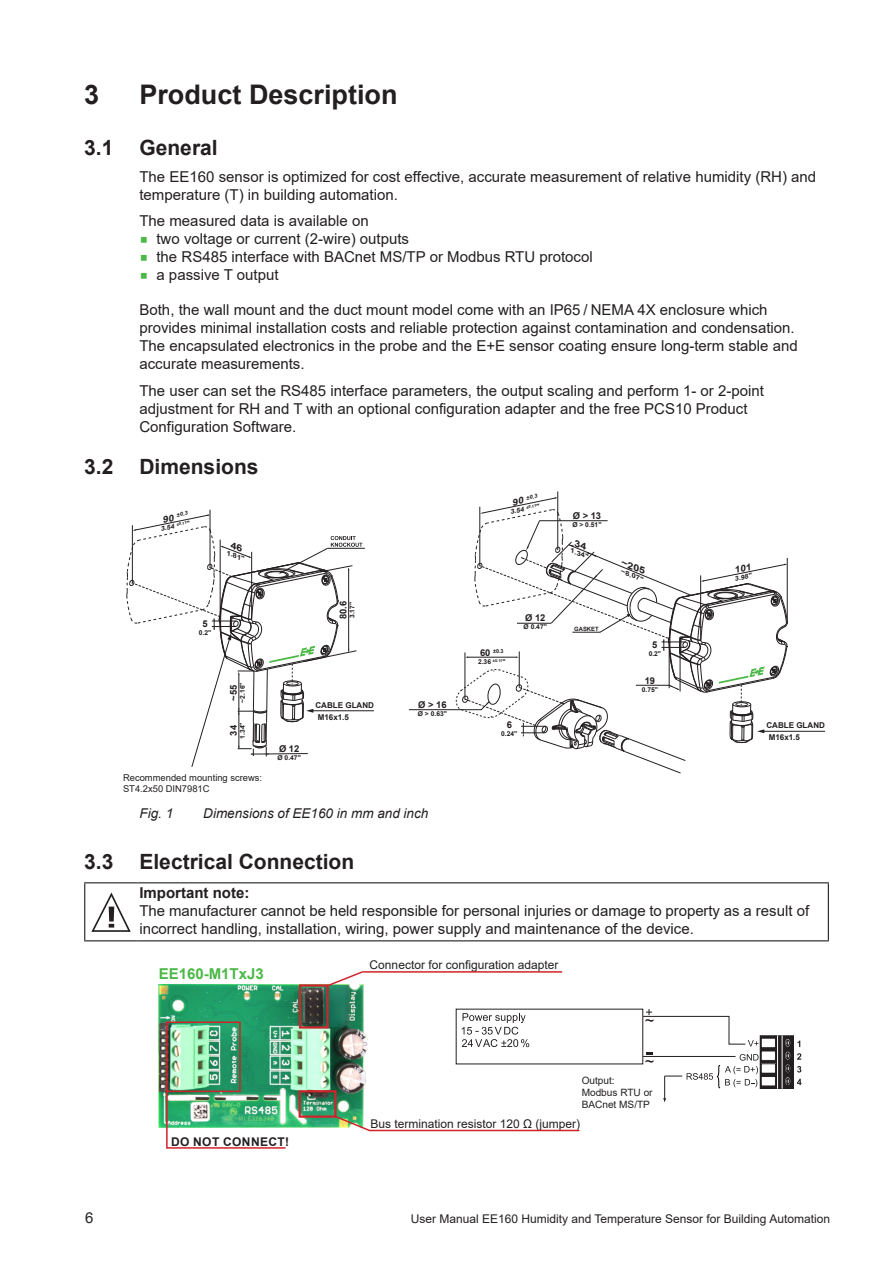
<style>
.page{position:relative;width:893px;height:1263px;background:#fff}
.page>*{position:absolute;margin:0;border:0;box-sizing:border-box;transform-origin:0 0}
.t1{font:700 27px "Arial";color:#231f20}
.t2{font:700 21px "Arial";color:#231f20}
.Fließtext_Abstand_da{font:15px/18px "Arial";color:#231f20}
.Fließtext{font:15px/18px "Arial";color:#231f20}
.t3{font:700 15px "Arial";color:#4cb848}
.t4{font:italic 13.5px "Arial";color:#231f20}
.t5{font:13.5px "Myriad Pro";color:#231f20}
.t6{font:12px "Arial";color:#231f20}
.t7{font:700 12px "Arial";letter-spacing:.035em;color:#231f20}
.t8{font:10.05px/12.1px "Arial";color:#231f20}
.t9{font:9.45px/11.2px "Arial";color:#231f20}
.t10{font:700 9.45px "Arial";color:#231f20}
.t11{font:italic 700 9.15px "Arial";color:#231f20;scale:1.23 1}
.t12{font:700 8.1px/12px "Arial";color:#231f20}
.t13{font:700 6.75px "Arial";color:#231f20}
.t14{font:italic 700 6.6px "Arial";color:#231f20;scale:1.08 1}
.t15{font:italic 700 6.6px "Arial";color:#231f20;scale:1.09 1}
.t16{font:italic 700 6.6px "Arial";color:#231f20;scale:1.07 1}
.t17{font:italic 700 6.45px "Arial";color:#231f20;scale:1.23 1}
.t18{font:italic 700 6.45px "Arial";color:#231f20;scale:1.22 1}
.t19{font:700 5.85px "Arial";color:#231f20}
.t20{font:700 5.4px "Arial";color:#231f20}
.t21{font:italic 700 5.4px "Arial";color:#231f20;scale:1.08 1}
.t22{font:italic 700 5.4px "Arial";color:#231f20;scale:1.09 1}
.s1{font-size:9.15px}
.s2{font-size:9.45px}
.s3{font-weight:700}
</style>
<div class="page">
<hr style="left:557px;top:491px;width:1px;height:59px;background:#231f20">
<hr style="left:210px;top:510px;width:1px;height:58px;background:#231f20">
<hr style="left:409px;top:709px;width:72px;height:1px;background:#231f20">
<hr style="left:328px;top:548px;width:37px;height:1px;background:#231f20">
<hr style="left:312px;top:710px;width:62px;height:1px;background:#231f20">
<hr style="left:763px;top:731px;width:62px;height:1px;background:#231f20">
<hr style="left:84px;top:882px;width:53px;height:1px;background:#231f20">
<hr style="left:84px;top:883px;width:1px;height:57px;background:#231f20">
<hr style="left:137px;top:882px;width:692px;height:1px;background:#231f20">
<hr style="left:828px;top:883px;width:1px;height:57px;background:#231f20">
<hr style="left:84px;top:940px;width:53px;height:1px;background:#231f20">
<hr style="left:137px;top:940px;width:692px;height:1px;background:#231f20">
<svg style="left:91px;top:892px;width:40px;height:40px"></svg>
<svg style="left:797px;top:1053px;width:4px;height:7px"></svg>
<svg style="left:797px;top:1066px;width:4px;height:6px"></svg>
<svg style="left:762px;top:1037px;width:30px;height:50px"></svg>
<div style="left:760px;top:1035px;width:34px;height:54px;border:1px solid #231f20"></div>
<div style="left:761px;top:1051px;width:14px;height:9px;background:#fff"></div>
<div style="left:761px;top:1051px;width:15px;height:9px;border:1px solid #231f20"></div>
<div style="left:761px;top:1064px;width:14px;height:9px;background:#fff"></div>
<div style="left:761px;top:1063px;width:15px;height:10px;border:1px solid #231f20"></div>
<svg style="left:785px;top:1052px;width:5px;height:7px"></svg>
<div style="left:761px;top:1038px;width:14px;height:10px;background:#fff"></div>
<div style="left:761px;top:1038px;width:15px;height:10px;border:1px solid #231f20"></div>
<svg style="left:786px;top:1040px;width:4px;height:6px"></svg>
<hr style="left:782px;top:1036px;width:1px;height:52px;background:#fff">
<hr style="left:777px;top:1036px;width:1px;height:52px;background:#fff">
<div style="left:761px;top:1076px;width:14px;height:10px;background:#fff"></div>
<div style="left:761px;top:1076px;width:15px;height:10px;border:1px solid #231f20"></div>
<svg style="left:786px;top:1078px;width:4px;height:6px"></svg>
<svg style="left:797px;top:1079px;width:4px;height:6px"></svg>
<svg style="left:786px;top:1065px;width:4px;height:6px"></svg>
<svg style="left:462px;top:1013px;width:67px;height:34px"></svg>
<img style="left:159px;top:984px;width:208px;height:144px">
<svg style="left:643px;top:1009px;width:115px;height:93px"></svg>
<img style="left:325px;top:987px;width:23px;height:40px">
<svg style="left:334px;top:1114px;width:38px;height:18px"></svg>
<hr style="left:370px;top:1130px;width:209px;height:1px;background:#d1232a">
<div style="left:299px;top:1090px;width:38px;height:28px;border:2px solid #d1232a"></div>
<hr style="left:167px;top:1147px;width:118px;height:2px;background:#d1232a">
<div style="left:166px;top:1021px;width:75px;height:71px;border:2px solid #d1232a"></div>
<hr style="left:166px;top:1090px;width:2px;height:58px;background:#d1232a">
<div style="left:299px;top:984px;width:30px;height:44px;border:2px solid #d1232a"></div>
<hr style="left:363px;top:971px;width:199px;height:2px;background:#d1232a">
<svg style="left:326px;top:971px;width:38px;height:16px"></svg>
<svg style="left:126px;top:515px;width:236px;height:252px"></svg>
<svg style="left:456px;top:497px;width:332px;height:276px"></svg>
<p class="t1" style="left:84px;top:76px;width:17px">3</p>
<p class="t1" style="left:139px;top:76px;width:260px">Product Description</p>
<p class="t2" style="left:84px;top:133px;width:135px">3.1 General</p>
<p class="Fließtext_Abstand_da" style="left:139px;top:167px;width:678px">The EE160 sensor is optimized for cost effective, accurate measurement of relative humidity (RH) and temperature (T) in building automation.</p>
<p class="Fließtext" style="left:139px;top:212px;width:231px">The measured data is available on</p>
<p class="Fließtext_Abstand_da" style="left:156px;top:230px;width:254px">two voltage or current (2-wire) outputs</p>
<p class="Fließtext_Abstand_da" style="left:156px;top:248px;width:438px">the RS485 interface with BACnet MS/TP or Modbus RTU protocol</p>
<p class="Fließtext_Abstand_da" style="left:156px;top:266px;width:124px">a passive T output</p>
<p class="Fließtext_Abstand_da" style="left:139px;top:301px;width:660px">Both, the wall mount and the duct mount model come with an IP65 / NEMA 4X enclosure which provides minimal installation costs and reliable protection against contamination and condensation.<br>The encapsulated electronics in the probe and the E+E sensor coating ensure long-term stable and accurate measurements.</p>
<p class="Fließtext" style="left:139px;top:381px;width:626px">The user can set the RS485 interface parameters, the output scaling and perform 1- or 2-point adjustment for RH and T with an optional configuration adapter and the free PCS10 Product<br>Configuration Software.</p>
<p class="t2" style="left:84px;top:452px;width:176px">3.2 Dimensions</p>
<p class="t22" style="left:162px;top:514px;width:25px;rotate:-11deg"><span class="s1">90</span> ±0.3</p>
<p class="t15" style="left:160px;top:524px;width:28px;rotate:-11deg">3.54 <sup>±0.11</sup>"</p>
<p class="t18" style="left:229px;top:548px;width:17px;rotate:20deg">1.81"</p>
<p class="t10" style="left:203px;top:617px;width:7px">5</p>
<p class="t13" style="left:199px;top:628px;width:14px">0.2"</p>
<p class="t10" style="left:227px;top:700px;width:17px;rotate:-90deg">~55</p>
<p class="t13" style="left:238px;top:703px;width:22px;rotate:-90deg">~2.16"</p>
<p class="t10" style="left:227px;top:736px;width:12px;rotate:-90deg">34</p>
<p class="t13" style="left:238px;top:738px;width:18px;rotate:-90deg">1.34"</p>
<p class="t10" style="left:337px;top:619px;width:20px;rotate:-90deg">80.6</p>
<p class="t13" style="left:347px;top:618px;width:18px;rotate:-90deg">3.17"</p>
<p class="t10" style="left:279px;top:741px;width:22px">Ø 12</p>
<p class="t13" style="left:278px;top:752px;width:25px">Ø 0.47"</p>
<p class="t12" style="left:315px;top:699px;width:60px">CABLE GLAND<br>M16x1.5</p>
<p class="t10" style="left:418px;top:698px;width:30px">Ø &gt; 16</p>
<p class="t13" style="left:418px;top:709px;width:31px">Ø &gt; 0.63"</p>
<p class="t21" style="left:511px;top:497px;width:25px;rotate:-11deg"><span class="s1">90</span> ±0.3</p>
<p class="t14" style="left:509px;top:507px;width:29px;rotate:-11deg">3.54 <sup>±0.11</sup>"</p>
<p class="t20" style="left:480px;top:647px;width:25px"><span class="s2">60</span> ±0.3</p>
<p class="t13" style="left:478px;top:657px;width:29px">2.36 <sup>±0.11</sup>"</p>
<p class="t10" style="left:525px;top:611px;width:22px">Ø 12</p>
<p class="t13" style="left:524px;top:622px;width:25px">Ø 0.47"</p>
<p class="t10" style="left:507px;top:718px;width:7px">6</p>
<p class="t13" style="left:501px;top:729px;width:18px">0.24"</p>
<p class="t10" style="left:573px;top:509px;width:30px">Ø &gt; 13</p>
<p class="t13" style="left:572px;top:520px;width:31px">Ø &gt; 0.51"</p>
<p class="t17" style="left:572px;top:546px;width:17px;rotate:20deg">1.34"</p>
<p class="t19" style="left:574px;top:625px;width:26px">GASKET</p>
<p class="t11" style="left:624px;top:556px;width:22px;rotate:20deg">~205</p>
<p class="t17" style="left:623px;top:567px;width:21px;rotate:20deg">~8.07"</p>
<p class="t16" style="left:734px;top:574px;width:18px;rotate:-11deg">3.98"</p>
<p class="t10" style="left:652px;top:638px;width:7px">5</p>
<p class="t13" style="left:649px;top:649px;width:14px">0.2"</p>
<p class="t10" style="left:645px;top:674px;width:12px">19</p>
<p class="t13" style="left:642px;top:685px;width:18px">0.75"</p>
<p class="t12" style="left:766px;top:719px;width:60px">CABLE GLAND<br>M16x1.5</p>
<p class="t9" style="left:123px;top:772px;width:141px">Recommended mounting screws:<br>ST4.2x50 DIN7981C</p>
<p class="t4" style="left:203px;top:804px;width:227px">Dimensions of EE160 in mm and inch</p>
<p class="t2" style="left:84px;top:846px;width:272px">3.3 Electrical Connection</p>
<p class="Fließtext" style="left:139px;top:884px;width:671px"><span class="s3">Important note:<br></span>The manufacturer cannot be held responsible for personal injuries or damage to property as a result of incorrect handling, installation, wiring, power supply and maintenance of the device.</p>
<p class="t4" style="left:139px;top:804px;width:35px">Fig. 1</p>
<p class="t3" style="left:159px;top:963px;width:107px">EE160-M1TxJ3</p>
<p class="t7" style="left:171px;top:1133px;width:120px">DO NOT CONNECT!</p>
<p class="t6" style="left:370px;top:956px;width:190px">Connector for configuration adapter</p>
<p class="t5" style="left:475px;top:1022px;width:6px">-</p>
<p class="t8" style="left:582px;top:1074px;width:72px">Output:<br>Modbus RTU or<br>BACnet MS/TP</p>
<p class="t6" style="left:370px;top:1115px;width:211px">Bus termination resistor 120 Ω (jumper)</p>
<p class="Fließtext_Abstand_da" style="left:85px;top:1208px;width:10px">6</p>
<p class="t6" style="left:411px;top:1211px;width:421px">User Manual EE160 Humidity and Temperature Sensor for Building Automation</p>
</div>
